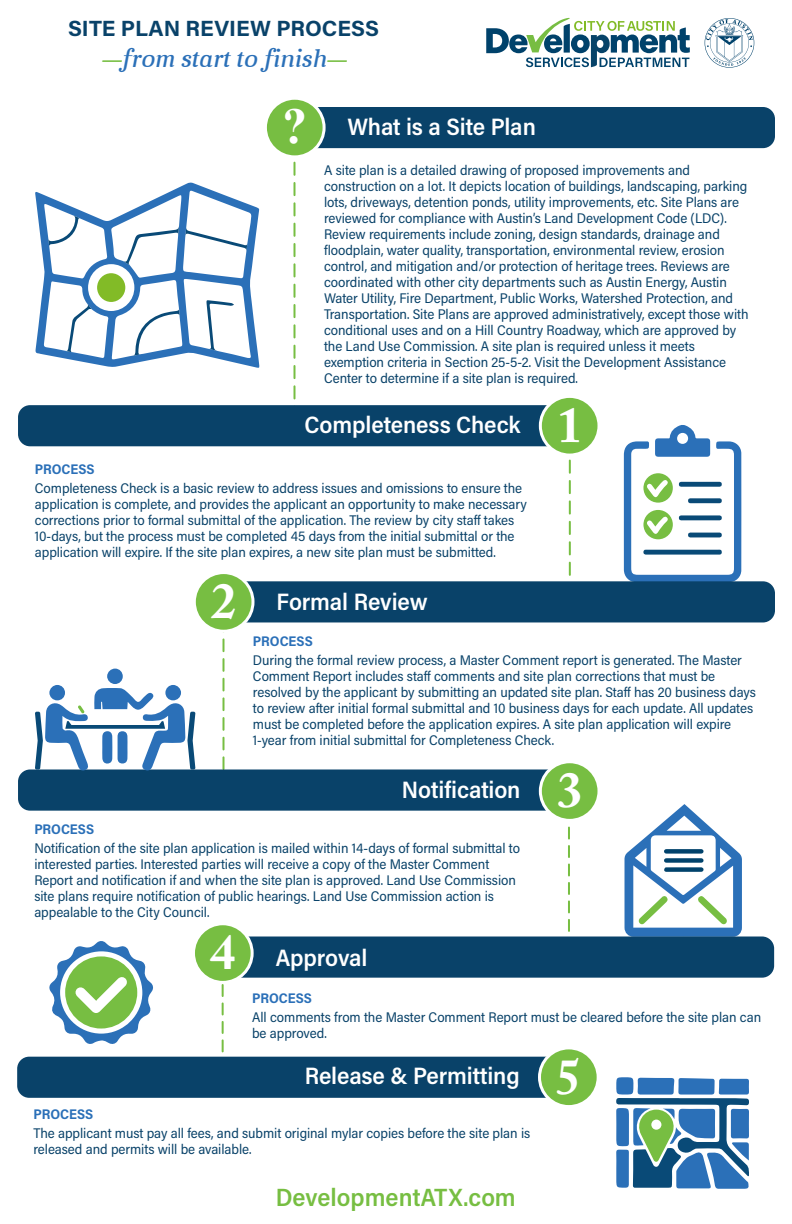
<style>
.page{position:relative;width:792px;height:1224px;background:#fff}
.page>*{position:absolute;margin:0;border:0;box-sizing:border-box;transform-origin:0 0}
.t1{font:700 50px "Adobe Caslon Pro";color:#fff}
.t2{font:700 50px "Times New Roman";color:#fff}
.t3{font:italic 25px "Aver";color:#2b70b8}
.t4{font:600 25px "Acumin Pro Semi Cond";color:#77be42}
.t5{font:600 23.8px "Acumin Pro Semi Cond";letter-spacing:-.005em;color:#fff}
.t6{font:700 22px "Acumin Pro";color:#094269}
.t7{font:14px/16px "Acumin Pro Semi Cond";letter-spacing:-.005em;color:#094269}
.t8{font:700 14px "Acumin Pro Semi Cond";color:#2b70b8}
.s1{color:#77be42}
</style>
<div class="page">
<svg style="left:625px;top:804px;width:117px;height:133px"></svg>
<svg style="left:624px;top:425px;width:117px;height:156px"></svg>
<svg style="left:294px;top:163px;width:2px;height:237px"></svg>
<svg style="left:569px;top:459px;width:2px;height:117px"></svg>
<svg style="left:222px;top:639px;width:2px;height:130px"></svg>
<svg style="left:222px;top:984px;width:2px;height:73px"></svg>
<svg style="left:568px;top:828px;width:2px;height:109px"></svg>
<div style="left:282px;top:107px;width:493px;height:41px;background:#094269;border-radius:12px"></div>
<div style="left:207px;top:581px;width:568px;height:41px;background:#094269;border-radius:12px"></div>
<div style="left:18px;top:405px;width:566px;height:41px;background:#094269;border-radius:12px"></div>
<div style="left:18px;top:769px;width:566px;height:42px;background:#094269;border-radius:12px"></div>
<div style="left:17px;top:1057px;width:566px;height:41px;background:#094269;border-radius:12px"></div>
<div style="left:206px;top:937px;width:568px;height:41px;background:#094269;border-radius:12px"></div>
<div style="left:265px;top:98px;width:59px;height:59px;background:#77be42;border-radius:50%"></div>
<div style="left:264px;top:97px;width:62px;height:61px;border:3px solid #fff;border-radius:50%"></div>
<div style="left:540px;top:396px;width:59px;height:59px;background:#77be42;border-radius:50%"></div>
<div style="left:539px;top:395px;width:62px;height:62px;border:3px solid #fff;border-radius:50%"></div>
<div style="left:194px;top:573px;width:59px;height:58px;background:#77be42;border-radius:50%"></div>
<div style="left:193px;top:571px;width:61px;height:62px;border:3px solid #fff;border-radius:50%"></div>
<div style="left:540px;top:762px;width:59px;height:58px;background:#77be42;border-radius:50%"></div>
<div style="left:539px;top:760px;width:62px;height:62px;border:3px solid #fff;border-radius:50%"></div>
<div style="left:193px;top:924px;width:59px;height:58px;background:#77be42;border-radius:50%"></div>
<div style="left:192px;top:922px;width:62px;height:62px;border:3px solid #fff;border-radius:50%"></div>
<div style="left:540px;top:1048px;width:58px;height:59px;background:#77be42;border-radius:50%"></div>
<div style="left:538px;top:1046px;width:62px;height:62px;border:3px solid #fff;border-radius:50%"></div>
<svg style="left:486px;top:17px;width:204px;height:50px"></svg>
<svg style="left:705px;top:18px;width:49px;height:50px"></svg>
<div style="left:616px;top:1077px;width:18px;height:18px;background:#6798cc;border-radius:50%"></div>
<svg style="left:616px;top:1078px;width:133px;height:111px"></svg>
<svg style="left:49px;top:685px;width:16px;height:15px"></svg>
<svg style="left:165px;top:685px;width:16px;height:15px"></svg>
<div style="left:107px;top:669px;width:16px;height:15px;background:#2b70b8;border-radius:50%"></div>
<svg style="left:45px;top:688px;width:140px;height:83px"></svg>
<svg style="left:35px;top:712px;width:5px;height:58px"></svg>
<svg style="left:190px;top:712px;width:5px;height:58px"></svg>
<svg style="left:35px;top:182px;width:225px;height:186px"></svg>
<div style="left:97px;top:273px;width:28px;height:29px;background:#82bb27;border-radius:50%"></div>
<svg style="left:206px;top:300px;width:28px;height:51px"></svg>
<svg style="left:130px;top:308px;width:50px;height:48px"></svg>
<svg style="left:185px;top:227px;width:62px;height:25px"></svg>
<svg style="left:123px;top:225px;width:56px;height:40px"></svg>
<svg style="left:63px;top:303px;width:29px;height:50px"></svg>
<svg style="left:48px;top:215px;width:33px;height:32px"></svg>
<svg style="left:49px;top:941px;width:104px;height:103px"></svg>
<h3 class="t6" style="left:68px;top:13px;width:313px">SITE PLAN REVIEW PROCESS</h3>
<h2 class="t3" style="left:101px;top:45px;width:247px"><span class="s1">—</span>from start to finish<span class="s1">—</span></h2>
<h1 class="t2" style="left:282px;top:91px;width:26px">?</h1>
<h3 class="t5" style="left:348px;top:110px;width:190px">What is a Site Plan</h3>
<p class="t7" style="left:324px;top:161px;width:426px">A site plan is a detailed drawing of proposed improvements and construction on a lot. It depicts location of buildings, landscaping, parking lots, driveways, detention ponds, utility improvements, etc. Site Plans are reviewed for compliance with Austin’s Land Development Code (LDC).<br>Review requirements include zoning, design standards, drainage and floodplain, water quality, transportation, environmental review, erosion control, and mitigation and/or protection of heritage trees. Reviews are coordinated with other city departments such as Austin Energy, Austin Water Utility, Fire Department, Public Works, Watershed Protection, and Transportation. Site Plans are approved administratively, except those with conditional uses and on a Hill Country Roadway, which are approved by the Land Use Commission. A site plan is required unless it meets exemption criteria in Section 25-5-2. Visit the Development Assistance Center to determine if a site plan is required.</p>
<h3 class="t5" style="left:304px;top:408px;width:218px">Completeness Check</h3>
<p class="t8" style="left:35px;top:459px;width:61px">PROCESS</p>
<p class="t7" style="left:35px;top:480px;width:494px">Completeness Check is a basic review to address issues and omissions to ensure the application is complete, and provides the applicant an opportunity to make necessary corrections prior to formal submittal of the application. The review by city staff takes 10-days, but the process must be completed 45 days from the initial submittal or the application will expire. If the site plan expires, a new site plan must be submitted.</p>
<h1 class="t1" style="left:211px;top:571px;width:26px">2</h1>
<h3 class="t5" style="left:277px;top:585px;width:153px">Formal Review</h3>
<h1 class="t1" style="left:557px;top:395px;width:26px">1</h1>
<p class="t8" style="left:253px;top:632px;width:61px">PROCESS</p>
<p class="t7" style="left:253px;top:652px;width:505px">During the formal review process, a Master Comment report is generated. The Master Comment Report includes staff comments and site plan corrections that must be resolved by the applicant by submitting an updated site plan. Staff has 20 business days to review after initial formal submittal and 10 business days for each update. All updates must be completed before the application expires. A site plan application will expire 1-year from initial submittal for Completeness Check.</p>
<h3 class="t5" style="left:402px;top:773px;width:120px">Notification</h3>
<p class="t8" style="left:34px;top:819px;width:61px">PROCESS</p>
<p class="t7" style="left:34px;top:840px;width:487px">Notification of the site plan application is mailed within 14-days of formal submittal to interested parties. Interested parties will receive a copy of the Master Comment Report and notification if and when the site plan is approved. Land Use Commission site plans require notification of public hearings. Land Use Commission action is appealable to the City Council.</p>
<h1 class="t1" style="left:210px;top:922px;width:26px">4</h1>
<h3 class="t5" style="left:276px;top:941px;width:93px">Approval</h3>
<h1 class="t1" style="left:557px;top:760px;width:26px">3</h1>
<p class="t8" style="left:252px;top:988px;width:61px">PROCESS</p>
<p class="t7" style="left:252px;top:1009px;width:511px">All comments from the Master Comment Report must be cleared before the site plan can be approved.</p>
<h3 class="t5" style="left:305px;top:1059px;width:217px">Release &amp; Permitting</h3>
<p class="t8" style="left:34px;top:1104px;width:61px">PROCESS</p>
<p class="t7" style="left:34px;top:1125px;width:498px">The applicant must pay all fees, and submit original mylar copies before the site plan is released and permits will be available.</p>
<h2 class="t4" style="left:276px;top:1180px;width:242px">DevelopmentATX.com</h2>
<h1 class="t1" style="left:556px;top:1048px;width:26px">5</h1>
</div>
